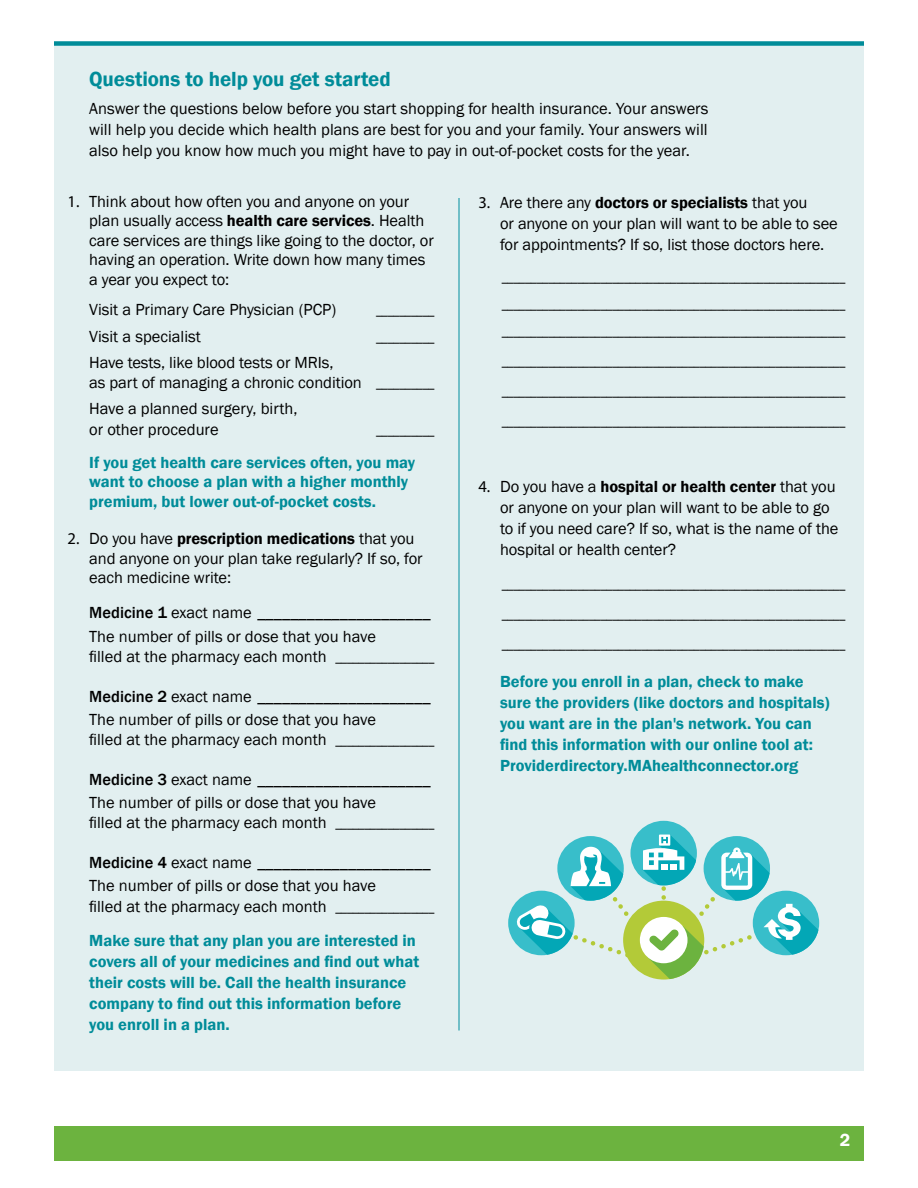
<style>
.page{position:relative;width:918px;height:1188px;background:#fff}
.page>*{position:absolute;margin:0;border:0;box-sizing:border-box;transform-origin:0 0}
.t1{font:600 21px "Franklin Gothic";letter-spacing:-.005em;color:#008c99}
.t2{font:600 18px "Franklin Gothic";color:#fff}
.t3{font:16.5px/21px "Franklin Gothic";letter-spacing:-.005em;color:#000}
.t4{font:600 16.5px/21px "Franklin Gothic";color:#008c99}
.t5{font:12px "Franklin Gothic";color:#000}
.s1{font-family:"Myriad Pro"}
.s2{font-weight:600}
.s3{font-size:12px}
.s4{font-weight:500}
.s5{font-weight:400;color:#000}
.s6{font-weight:400;font-size:12px;color:#000}
</style>
<div class="page">
<div style="left:54px;top:44px;width:810px;height:1027px;background:#e2eff0"></div>
<div style="left:54px;top:1126px;width:810px;height:35px;background:#6cb33f"></div>
<hr style="left:458px;top:198px;width:2px;height:832px;background:#4bafba">
<div style="left:54px;top:41px;width:810px;height:5px;background:#008c99"></div>
<div style="left:508px;top:891px;width:67px;height:64px;background:#38beca;border-radius:50%"></div>
<div style="left:630px;top:821px;width:67px;height:64px;background:#38beca;border-radius:50%"></div>
<svg style="left:516px;top:835px;width:302px;height:144px"></svg>
<p class="t1" style="left:89px;top:66px;width:303px">Questions to help you get started</p>
<p class="t3" style="left:89px;top:98px;width:621px;text-align:justify">Answer the questions below before you start shopping for health insurance. Your answers will help you decide which health plans are best for you and your family. Your answers will also help you know how much you might have to pay in out-of-pocket costs for the year.</p>
<p class="t3" style="left:89px;top:192px;width:346px;line-height:19.5px;text-indent:-22px"><span class="s1">1.</span> Think about how often you and anyone on your plan usually access <span class="s2">health care services</span>. Health care services are things like going to the doctor, or having an operation. Write down how many times a year you expect to:</p>
<p class="t3" style="left:89px;top:300px;width:249px">Visit a Primary Care Physician (PCP)</p>
<p class="t5" style="left:376px;top:304px;width:60px">__________</p>
<p class="t3" style="left:89px;top:326px;width:113px">Visit a specialist</p>
<p class="t5" style="left:376px;top:330px;width:60px">__________</p>
<p class="t3" style="left:89px;top:353px;width:347px;line-height:20.2px">Have tests, like blood tests or MRIs,<br>as part of managing a chronic condition <span class="s3">__________</span></p>
<p class="t3" style="left:89px;top:399px;width:210px;line-height:20.2px">Have a planned surgery, birth, or other procedure</p>
<p class="t5" style="left:376px;top:423px;width:60px">__________</p>
<p class="t4" style="left:89px;top:453px;width:328px;line-height:19.5px">If you get health care services often, you may want to choose a plan with a higher monthly premium, but lower out-of-pocket costs.</p>
<p class="t3" style="left:89px;top:529px;width:335px;line-height:19.5px;text-indent:-22px"><span class="s1">2.</span> Do you have <span class="s2">prescription medications</span> that you and anyone on your plan take regularly? If so, for each medicine write:</p>
<p class="t3" style="left:89px;top:602px;width:343px;line-height:23.2px"><span class="s4">Medicine 1</span> exact name _____________________<br>The number of pills or dose that you have</p>
<p class="t3" style="left:89px;top:646px;width:347px">filled at the pharmacy each month <span class="s3">_________________</span></p>
<p class="t3" style="left:89px;top:685px;width:343px;line-height:23.2px"><span class="s4">Medicine 2</span> exact name _____________________<br>The number of pills or dose that you have</p>
<p class="t3" style="left:89px;top:730px;width:347px">filled at the pharmacy each month <span class="s3">_________________</span></p>
<p class="t3" style="left:89px;top:768px;width:343px;line-height:23.2px"><span class="s4">Medicine 3</span> exact name _____________________<br>The number of pills or dose that you have</p>
<p class="t3" style="left:89px;top:813px;width:347px">filled at the pharmacy each month <span class="s3">_________________</span></p>
<p class="t3" style="left:89px;top:851px;width:343px;line-height:23.2px"><span class="s4">Medicine 4</span> exact name _____________________<br>The number of pills or dose that you have</p>
<p class="t4" style="left:89px;top:889px;width:347px;line-height:34.5px"><span class="s5">filled at the pharmacy each month</span> <span class="s6">_________________<br></span>Make sure that any plan you are interested in</p>
<p class="t4" style="left:89px;top:951px;width:331px">covers all of your medicines and find out what their costs will be. Call the health insurance company to find out this information before you enroll in a plan.</p>
<p class="t3" style="left:500px;top:193px;width:339px;text-indent:-22px"><span class="s1">3.</span> Are there any <span class="s2">doctors or specialists</span> that you<br>or anyone on your plan will want to be able to see for appointments? If so, list those doctors here.</p>
<p class="t5" style="left:502px;top:270px;width:345px">___________________________________________________________</p>
<p class="t5" style="left:502px;top:297px;width:345px">___________________________________________________________</p>
<p class="t5" style="left:502px;top:324px;width:345px">___________________________________________________________</p>
<p class="t5" style="left:502px;top:354px;width:345px">___________________________________________________________</p>
<p class="t5" style="left:502px;top:384px;width:345px">___________________________________________________________</p>
<p class="t5" style="left:502px;top:414px;width:345px">___________________________________________________________</p>
<p class="t3" style="left:500px;top:476px;width:340px;text-indent:-22px"><span class="s1">4.</span> Do you have a <span class="s2">hospital or health center</span> that you or anyone on your plan will want to be able to go to if you need care? If so, what is the name of the hospital or health center?</p>
<p class="t5" style="left:502px;top:578px;width:345px">___________________________________________________________</p>
<p class="t5" style="left:502px;top:608px;width:345px">___________________________________________________________</p>
<p class="t5" style="left:502px;top:638px;width:345px">___________________________________________________________</p>
<p class="t4" style="left:500px;top:671px;width:331px">Before you enroll in a plan, check to make sure the providers (like doctors and hospitals) you want are in the plan's network. You can find this information with our online tool at:<br>Providerdirectory.MAhealthconnector.org</p>
<p class="t2" style="left:840px;top:1129px;width:12px">2</p>
</div>
